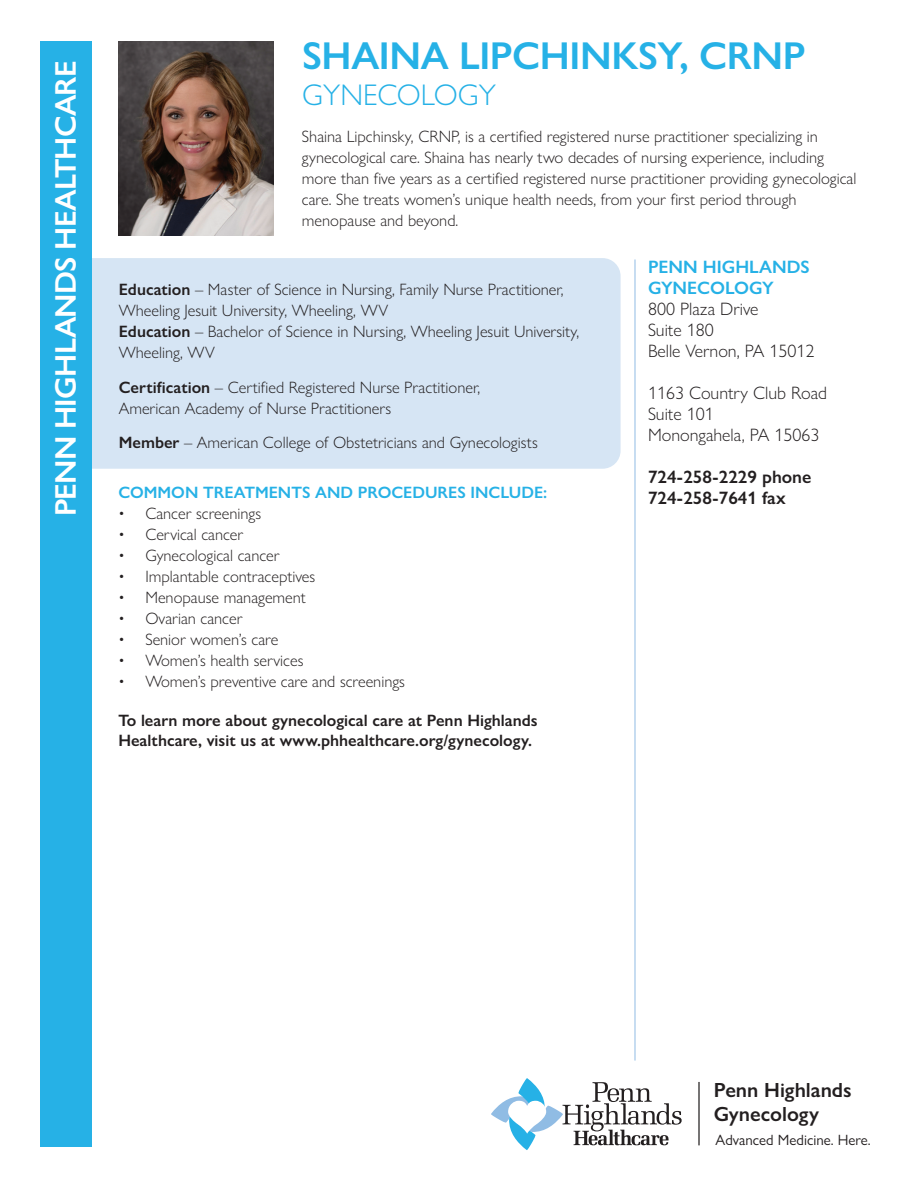
<style>
.page{position:relative;width:918px;height:1188px;background:#fff}
.page>*{position:absolute;margin:0;border:0;box-sizing:border-box;transform-origin:0 0}
.t1{font:600 39px "Gill Sans Nova";letter-spacing:-.01em;color:#26b1e6}
.t2{font:600 30px "Gill Sans Nova";letter-spacing:-.025em;color:#fff}
.t3{font:300 30px "Gill Sans Nova";color:#26b1e6}
.t4{font:600 20.55px/24.3px "Gill Sans Nova";color:#231f20}
.t5{font:300 18px/21px "Gill Sans Nova";color:#231f20}
.t6{font:600 18px/21px "Gill Sans Nova";color:#231f20}
.t7{font:600 18px/21px "Gill Sans Nova";color:#26b1e6}
.t8{font:300 16.5px/21px "Gill Sans Nova";color:#231f20}
.t9{font:600 16.5px/19.5px "Gill Sans Nova";color:#231f20}
.t10{font:600 16.5px "Gill Sans Nova";color:#26b1e6}
.t11{font:15px "Gill Sans Nova";color:#231f20}
.s1{font-weight:600}
</style>
<div class="page">
<img style="left:119px;top:41px;width:154px;height:194px">
<div style="left:59px;top:258px;width:562px;height:211px;background:#d6e5f4;border-radius:18px"></div>
<div style="left:41px;top:41px;width:51px;height:1106px;background:#26b1e6"></div>
<hr style="left:635px;top:260px;width:1px;height:801px;background:#90bce4">
<svg style="left:491px;top:1078px;width:191px;height:72px"></svg>
<hr style="left:698px;top:1082px;width:2px;height:63px;background:#231f20">
<h2 class="t2" style="left:47px;top:516px;width:457px;rotate:-90deg">PENN HIGHLANDS HEALTHCARE</h2>
<h1 class="t1" style="left:302px;top:32px;width:505px">SHAINA LIPCHINKSY, CRNP</h1>
<h2 class="t3" style="left:302px;top:77px;width:196px">GYNECOLOGY</h2>
<p class="t8" style="left:302px;top:125px;width:556px">Shaina Lipchinsky, CRNP, is a certified registered nurse practitioner specializing in gynecological care. Shaina has nearly two decades of nursing experience, including more than five years as a certified registered nurse practitioner providing gynecological care. She treats women’s unique health needs, from your first period through menopause and beyond.</p>
<p class="t8" style="left:119px;top:279px;width:462px"><span class="s1">Education</span> – Master of Science in Nursing, Family Nurse Practitioner, Wheeling Jesuit University, Wheeling, WV<br><span class="s1">Education</span> – Bachelor of Science in Nursing, Wheeling Jesuit University, Wheeling, WV</p>
<p class="t8" style="left:119px;top:376px;width:363px"><span class="s1">Certification</span> – Certified Registered Nurse Practitioner,<br>American Academy of Nurse Practitioners</p>
<p class="t8" style="left:119px;top:432px;width:421px"><span class="s1">Member</span> – American College of Obstetricians and Gynecologists</p>
<p class="t10" style="left:118px;top:482px;width:430px">COMMON TREATMENTS AND PROCEDURES INCLUDE:</p>
<p class="t8" style="left:118px;top:503px;width:144px">• Cancer screenings</p>
<p class="t8" style="left:118px;top:524px;width:126px">• Cervical cancer</p>
<p class="t8" style="left:118px;top:545px;width:163px">• Gynecological cancer</p>
<p class="t8" style="left:118px;top:566px;width:198px">• Implantable contraceptives</p>
<p class="t8" style="left:118px;top:587px;width:189px">• Menopause management</p>
<p class="t8" style="left:118px;top:608px;width:126px">• Ovarian cancer</p>
<p class="t8" style="left:118px;top:629px;width:162px">• Senior women’s care</p>
<p class="t8" style="left:118px;top:650px;width:187px">• Women’s health services</p>
<p class="t8" style="left:118px;top:671px;width:288px">• Women’s preventive care and screenings</p>
<p class="t9" style="left:118px;top:711px;width:421px">To learn more about gynecological care at Penn Highlands<br>Healthcare, visit us at www.phhealthcare.org/gynecology.</p>
<p class="t7" style="left:648px;top:256px;width:163px">PENN HIGHLANDS<br>GYNECOLOGY</p>
<p class="t5" style="left:648px;top:298px;width:168px">800 Plaza Drive<br>Suite 180<br>Belle Vernon, PA 15012</p>
<p class="t5" style="left:648px;top:382px;width:181px">1163 Country Club Road<br>Suite 101<br>Monongahela, PA 15063</p>
<p class="t6" style="left:648px;top:466px;width:165px">724-258-2229 phone<br>724-258-7641 fax</p>
<p class="t4" style="left:714px;top:1078px;width:139px">Penn Highlands<br>Gynecology</p>
<p class="t11" style="left:716px;top:1131px;width:157px">Advanced Medicine. Here.</p>
</div>
